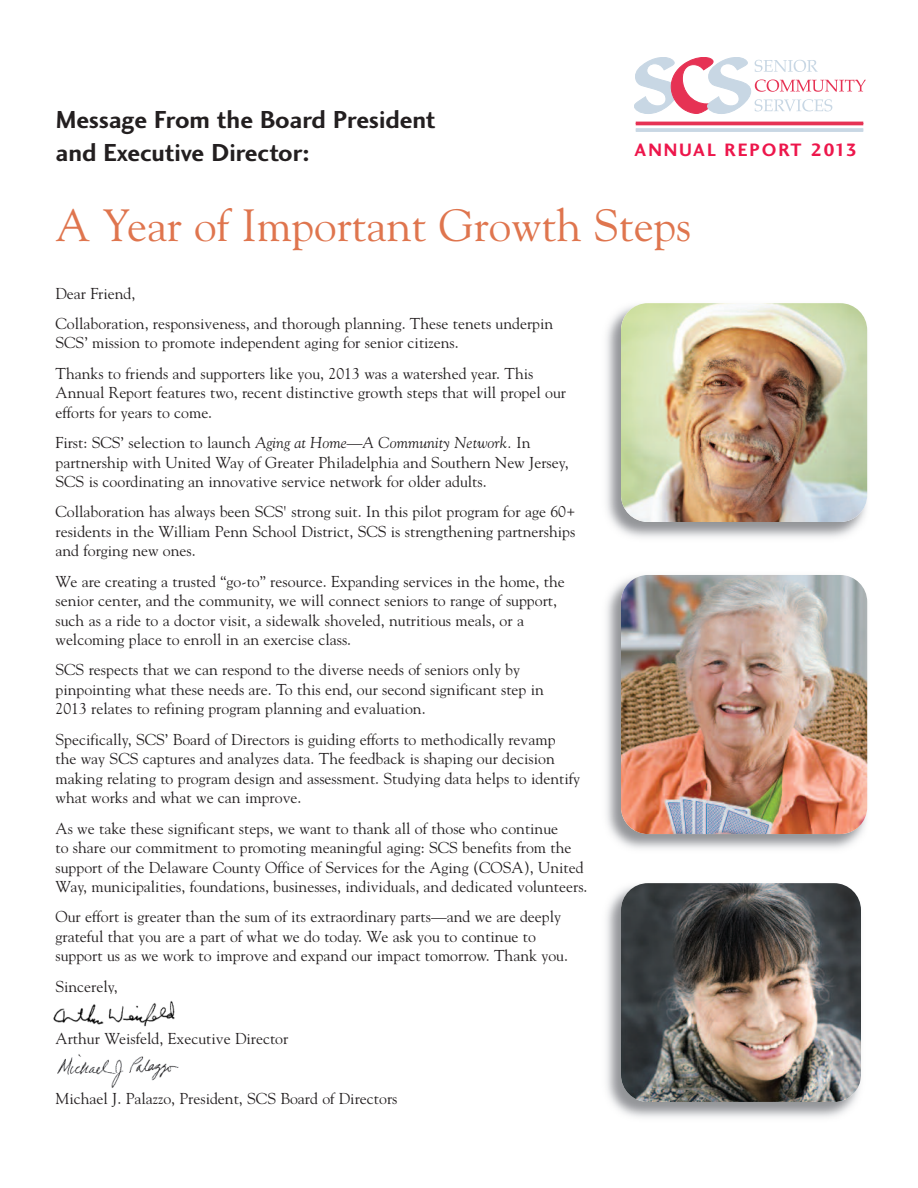
<style>
.page{position:relative;width:918px;height:1188px;background:#fff}
.page>*{position:absolute;margin:0;border:0;box-sizing:border-box;transform-origin:0 0}
.t1{font:45px "Goudy";color:#df754e}
.t2{font:25.5px/33px "Charlotte Sans Bold Plain";color:#231f20}
.t3{font:18.6px "Charlotte Sans Bold Plain";letter-spacing:.105em;color:#ed164b}
.t4{font:15.75px/19.5px "Goudy";color:#231f20}
.s1{font-style:italic}
</style>
<div class="page">
<img style="left:57px;top:1054px;width:122px;height:34px">
<img style="left:53px;top:1001px;width:122px;height:26px">
<svg style="left:634px;top:57px;width:232px;height:57px"></svg>
<hr style="left:636px;top:122px;width:227px;height:3px;background:#e63254">
<hr style="left:636px;top:128px;width:227px;height:4px;background:#c8d7e4">
<img style="left:606px;top:575px;width:262px;height:274px">
<img style="left:621px;top:575px;width:246px;height:259px;border-radius:27px">
<img style="left:606px;top:883px;width:255px;height:235px">
<img style="left:621px;top:883px;width:240px;height:219px;border-radius:27px">
<img style="left:606px;top:303px;width:262px;height:235px">
<img style="left:621px;top:303px;width:246px;height:219px;border-radius:27px">
<h2 class="t2" style="left:56px;top:105px;width:382px">Message From the Board President and Executive Director:</h2>
<p class="t3" style="left:635px;top:143px;width:224px">ANNUAL REPORT 2013</p>
<h1 class="t1" style="left:56px;top:199px;width:637px">A Year of Important Growth Steps</h1>
<p class="t4" style="left:56px;top:278px;width:499px;line-height:30.3px">Dear Friend,<br>Collaboration, responsiveness, and thorough planning. These tenets underpin</p>
<p class="t4" style="left:55px;top:328px;width:479px;line-height:30.3px">SCS’ mission to promote independent aging for senior citizens.<br>Thanks to friends and supporters like you, 2013 was a watershed year. This</p>
<p class="t4" style="left:55px;top:383px;width:512px">Annual Report features two, recent distinctive growth steps that will propel our efforts for years to come.</p>
<p class="t4" style="left:55px;top:433px;width:515px">First: SCS’ selection to launch <span class="s1">Aging at Home—A Community Network.</span> In partnership with United Way of Greater Philadelphia and Southern New Jersey,<br>SCS is coordinating an innovative service network for older adults.</p>
<p class="t4" style="left:55px;top:502px;width:522px;text-align:justify">Collaboration has always been SCS' strong suit. In this pilot program for age 60+ residents in the William Penn School District, SCS is strengthening partnerships and forging new ones.</p>
<p class="t4" style="left:55px;top:571px;width:511px">We are creating a trusted “go-to” resource. Expanding services in the home, the senior center, and the community, we will connect seniors to range of support, such as a ride to a doctor visit, a sidewalk shoveled, nutritious meals, or a welcoming place to enroll in an exercise class.</p>
<p class="t4" style="left:55px;top:660px;width:490px">SCS respects that we can respond to the diverse needs of seniors only by pinpointing what these needs are. To this end, our second significant step in<br>2013 relates to refining program planning and evaluation.</p>
<p class="t4" style="left:55px;top:730px;width:526px">Specifically, SCS’ Board of Directors is guiding efforts to methodically revamp the way SCS captures and analyzes data. The feedback is shaping our decision making relating to program design and assessment. Studying data helps to identify what works and what we can improve.</p>
<p class="t4" style="left:55px;top:818px;width:534px">As we take these significant steps, we want to thank all of those who continue<br>to share our commitment to promoting meaningful aging: SCS benefits from the support of the Delaware County Office of Services for the Aging (COSA), United Way, municipalities, foundations, businesses, individuals, and dedicated volunteers.</p>
<p class="t4" style="left:55px;top:907px;width:514px">Our effort is greater than the sum of its extraordinary parts—and we are deeply grateful that you are a part of what we do today. We ask you to continue to support us as we work to improve and expand our impact tomorrow. Thank you.</p>
<p class="t4" style="left:55px;top:976px;width:64px">Sincerely,</p>
<p class="t4" style="left:55px;top:1028px;width:234px">Arthur Weisfeld, Executive Director</p>
<p class="t4" style="left:55px;top:1089px;width:344px">Michael J. Palazzo, President, SCS Board of Directors</p>
</div>
